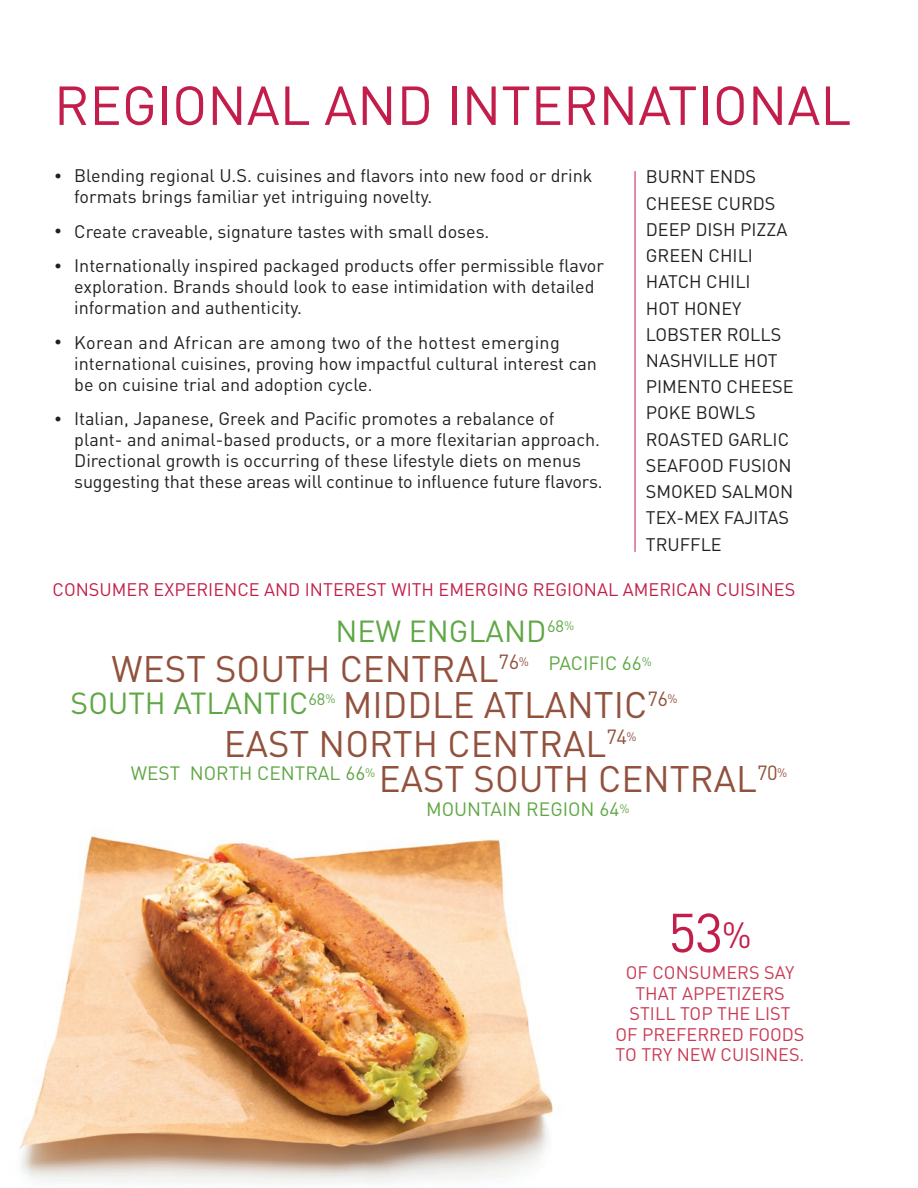
<style>
.page{position:relative;width:918px;height:1188px;background:#fff}
.page>*{position:absolute;margin:0;border:0;box-sizing:border-box;transform-origin:0 0}
.t1{font:54px "DIN";color:#c31e4b}
.t2{font:54px "DIN";color:#c31e49}
.t3{font:36.45px/38.4px "DIN";color:#92513d}
.t4{font:30.15px "DIN";color:#5fa744}
.t5{font:20.25px "DIN";color:#92513d}
.t6{font:19.2px "DIN";color:#5fa744}
.t7{font:18px/26.2px "DIN";color:#231f20}
.t8{font:18px/20.4px "DIN";color:#c83b55;text-align:center}
.t9{font:18px "DIN";color:#c31e49}
.s1{font-size:15px}
.s2{font-size:36px}
</style>
<div class="page">
<img style="left:20px;top:836px;width:534px;height:347px">
<hr style="left:635px;top:171px;width:1px;height:381px;background:#c31e49">
<h1 class="t1" style="left:54px;top:81px;width:799px">REGIONAL AND INTERNATIONAL</h1>
<p class="t7" style="left:74px;top:166px;width:520px;line-height:21px;text-indent:-20px"><span class="s1">•</span> Blending regional U.S. cuisines and flavors into new food or drink formats brings familiar yet intriguing novelty.</p>
<p class="t7" style="left:54px;top:219px;width:437px"><span class="s1">•</span> Create craveable, signature tastes with small doses.</p>
<p class="t7" style="left:74px;top:256px;width:531px;line-height:21px;text-indent:-20px"><span class="s1">•</span> Internationally inspired packaged products offer permissible flavor exploration. Brands should look to ease intimidation with detailed information and authenticity.</p>
<p class="t7" style="left:74px;top:333px;width:524px;line-height:21px;text-indent:-20px"><span class="s1">•</span> Korean and African are among two of the hottest emerging international cuisines, proving how impactful cultural interest can be on cuisine trial and adoption cycle.</p>
<p class="t7" style="left:74px;top:409px;width:530px;line-height:21px;text-indent:-20px"><span class="s1">•</span> Italian, Japanese, Greek and Pacific promotes a rebalance of plant- and animal-based products, or a more flexitarian approach.<br>Directional growth is occurring of these lifestyle diets on menus suggesting that these areas will continue to influence future flavors.</p>
<p class="t7" style="left:646px;top:165px;width:149px">BURNT ENDS<br>CHEESE CURDS<br>DEEP DISH PIZZA<br>GREEN CHILI<br>HATCH CHILI<br>HOT HONEY<br>LOBSTER ROLLS<br>NASHVILLE HOT<br>PIMENTO CHEESE<br>POKE BOWLS<br>ROASTED GARLIC<br>SEAFOOD FUSION<br>SMOKED SALMON<br>TEX-MEX FAJITAS<br>TRUFFLE</p>
<p class="t9" style="left:53px;top:581px;width:744px">CONSUMER EXPERIENCE AND INTEREST WITH EMERGING REGIONAL AMERICAN CUISINES</p>
<h3 class="t4" style="left:335px;top:617px;width:240px">NEW ENGLAND<sup>68</sup><sup>%</sup></h3>
<h2 class="t3" style="left:112px;top:652px;width:542px">WEST SOUTH CENTRAL<sup>76</sup><sup>%</sup> <sup>PACIFIC</sup> <sup>66</sup><sup>%</sup></h2>
<h2 class="t3" style="left:224px;top:688px;width:455px;text-indent:119px">MIDDLE ATLANTIC<sup>76</sup><sup>%<br></sup>EAST NORTH CENTRAL<sup>74</sup><sup>%</sup></h2>
<h3 class="t4" style="left:71px;top:690px;width:266px">SOUTH ATLANTIC<sup>68</sup><sup>%</sup></h3>
<p class="t6" style="left:131px;top:764px;width:246px">WEST NORTH CENTRAL 66<sup>%</sup></p>
<p class="t5" style="left:757px;top:764px;width:32px">70<sup>%</sup></p>
<h2 class="t3" style="left:379px;top:762px;width:380px">EAST SOUTH CENTRAL</h2>
<p class="t6" style="left:426px;top:800px;width:205px">MOUNTAIN REGION 64<sup>%</sup></p>
<h1 class="t2" style="left:668px;top:909px;width:85px">53<span class="s2">%</span></h1>
<p class="t8" style="left:616px;top:964px;width:190px">OF CONSUMERS SAY<br>THAT APPETIZERS<br>STILL TOP THE LIST<br>OF PREFERRED FOODS<br>TO TRY NEW CUISINES.</p>
</div>
